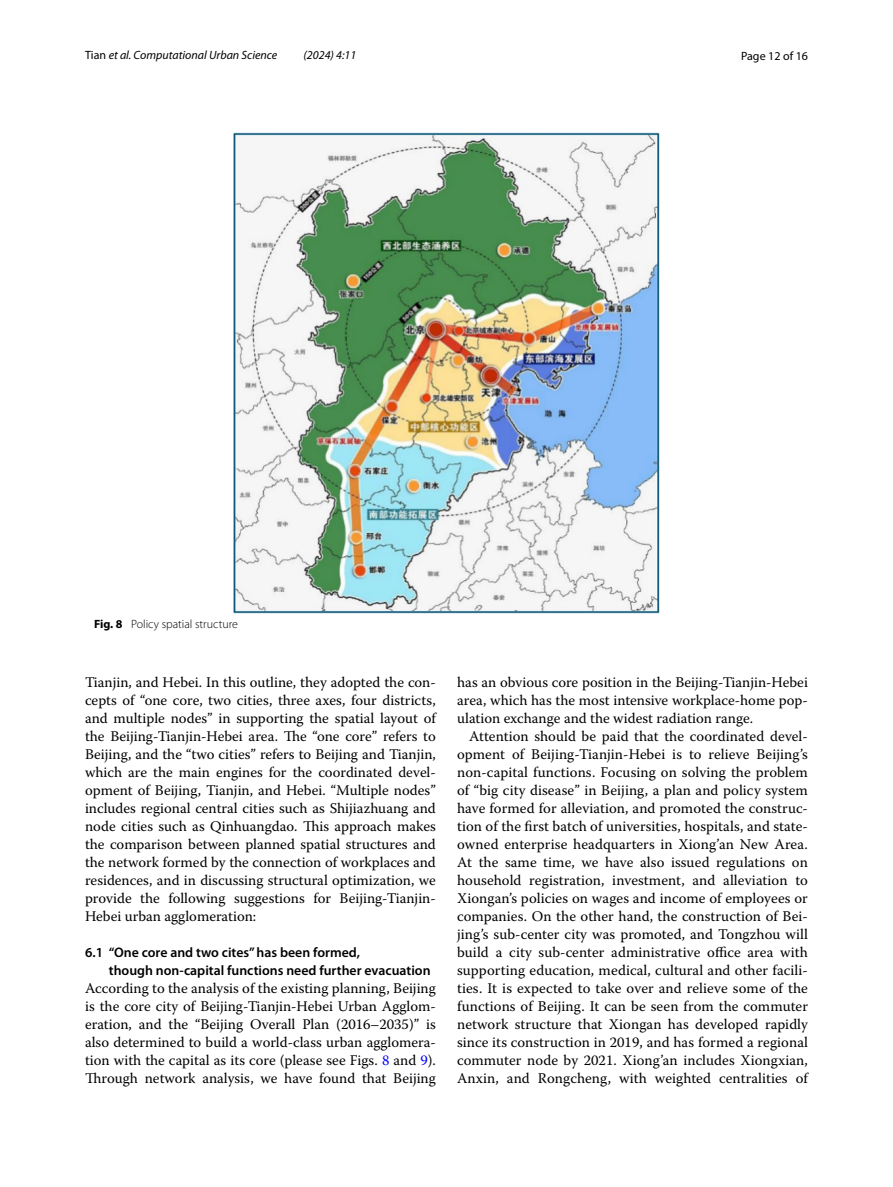
<style>
.page{position:relative;width:893px;height:1187px;background:#fff}
.page>*{position:absolute;margin:0;border:0;box-sizing:border-box;transform-origin:0 0}
.t1{font:14.7px/18px "Warnock Pro";color:#000;text-align:justify}
.t2{font:600 13.8px/18px "Myriad Pro";color:#000}
.t3{font:italic 12px "Myriad Pro";color:#000}
.t4{font:300 12px "Myriad Pro";color:#000}
.t5{font:12px "Myriad Pro";color:#000}
.s1{font-style:normal}
.s2{font-weight:700}
.s3{color:#00f}
</style>
<div class="page">
<img style="left:234px;top:133px;width:425px;height:480px">
<p class="t3" style="left:85px;top:48px;width:194px"><span class="s1">Tian</span> et al. Computational Urban Science</p>
<p class="t3" style="left:304px;top:48px;width:54px">(2024) 4:11</p>
<p class="t5" style="left:741px;top:48px;width:68px">Page 12 of 16</p>
<p class="t4" style="left:94px;top:617px;width:145px"><span class="s2">Fig. 8</span> Policy spatial structure</p>
<p class="t1" style="left:85px;top:672px;width:352px">Tianjin, and Hebei. In this outline, they adopted the con&shy;cepts of “one core, two cities, three axes, four districts, and multiple nodes” in supporting the spatial layout of the Beijing-Tianjin-Hebei area. The “one core” refers to Beijing, and the “two cities” refers to Beijing and Tianjin, which are the main engines for the coordinated devel&shy;opment of Beijing, Tianjin, and Hebei. “Multiple nodes” includes regional central cities such as Shijiazhuang and node cities such as Qinhuangdao. This approach makes the comparison between planned spatial structures and the network formed by the connection of workplaces and residences, and in discussing structural optimization, we provide the following suggestions for Beijing-Tianjin-Hebei urban agglomeration:</p>
<p class="t2" style="left:109px;top:942px;width:323px;text-indent:-24px">6.1 “One core and two cites” has been formed,<br>though non‑capital functions need further evacuation</p>
<p class="t1" style="left:85px;top:978px;width:352px">According to the analysis of the existing planning, Beijing is the core city of Beijing-Tianjin-Hebei Urban Agglom&shy;eration, and the “Beijing Overall Plan (2016–2035)” is also determined to build a world-class urban agglomera&shy;tion with the capital as its core (please see Figs. <span class="s3">8</span> and <span class="s3">9</span>).<br>Through network analysis, we have found that Beijing</p>
<p class="t1" style="left:457px;top:672px;width:352px">has an obvious core position in the Beijing-Tianjin-Hebei area, which has the most intensive workplace-home pop&shy;ulation exchange and the widest radiation range.</p>
<p class="t1" style="left:457px;top:726px;width:352px;text-indent:12px">Attention should be paid that the coordinated devel&shy;opment of Beijing-Tianjin-Hebei is to relieve Beijing’s non-capital functions. Focusing on solving the problem of “big city disease” in Beijing, a plan and policy system have formed for alleviation, and promoted the construc&shy;tion of the first batch of universities, hospitals, and state&shy;owned enterprise headquarters in Xiong’an New Area.<br>At the same time, we have also issued regulations on household registration, investment, and alleviation to Xiongan’s policies on wages and income of employees or companies. On the other hand, the construction of Bei&shy;jing’s sub-center city was promoted, and Tongzhou will build a city sub-center administrative office area with supporting education, medical, cultural and other facili&shy;ties. It is expected to take over and relieve some of the functions of Beijing. It can be seen from the commuter network structure that Xiongan has developed rapidly since its construction in 2019, and has formed a regional commuter node by 2021. Xiong’an includes Xiongxian, Anxin, and Rongcheng, with weighted centralities of</p>
</div>
